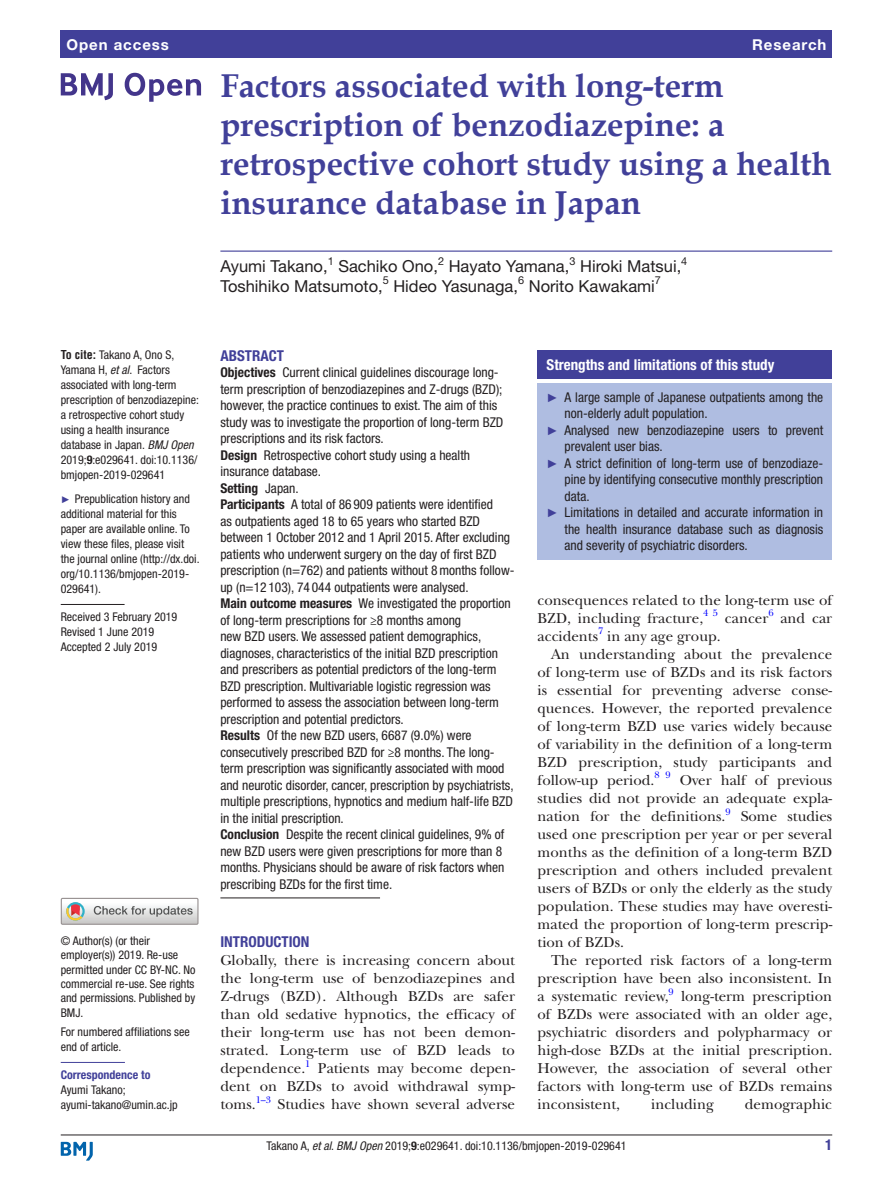
<style>
.page{position:relative;width:893px;height:1191px;background:#fff}
.page>*{position:absolute;margin:0;border:0;box-sizing:border-box;transform-origin:0 0}
.t1{font:700 33px/39px "Book Antiqua";color:#414099}
.t2{font:16.5px "Helvetica Neue LT Std";color:#231f20}
.t3{font:15px/18px "New Baskerville";color:#231f20;text-align:justify}
.t4{font:700 condensed 15px "Helvetica Neue LT Std";color:#fff}
.t5{font:700 condensed 15px "Helvetica Neue LT Std";color:#414099}
.t6{font:700 15px "Helvetica Neue LT Std";letter-spacing:.065em;color:#fff}
.t7{font:condensed 13.5px/16.5px "Helvetica Neue LT Std";color:#231f20}
.t8{font:condensed 12px/15px "Helvetica Neue LT Std";color:#231f20}
.t9{font:700 condensed 12px "Helvetica Neue LT Std";color:#414099}
.t10{font:10.95px "Helvetica Neue LT Std";color:#231f20}
.t11{font:9.9px "New Baskerville";color:#00f}
.s1{font-family:"Helvetica LT Std";font-weight:700}
.s2{font-style:italic}
.s3{font-weight:700}
.s4{font-family:"Arial";font-stretch:normal;font-size:9.75px;color:#414099}
.s5{font-family:"Arial";font-stretch:normal;font-size:12px;color:#414099}
</style>
<div class="page">
<hr style="left:61px;top:1134px;width:771px;height:1px;background:#231f20">
<svg style="left:61px;top:1141px;width:32px;height:19px"></svg>
<div style="left:61px;top:31px;width:771px;height:27px;background:#414099"></div>
<hr style="left:220px;top:250px;width:612px;height:2px;background:#414099">
<hr style="left:61px;top:604px;width:64px;height:1px;background:#231f20">
<hr style="left:61px;top:1062px;width:64px;height:1px;background:#414099">
<svg style="left:61px;top:73px;width:52px;height:27px"></svg>
<svg style="left:125px;top:73px;width:76px;height:29px"></svg>
<div style="left:61px;top:897px;width:138px;height:27px;border:1px solid #969090"></div>
<svg style="left:61px;top:898px;width:137px;height:26px"></svg>
<hr style="left:220px;top:897px;width:160px;height:1px;background:#231f20">
<div style="left:538px;top:350px;width:294px;height:29px;background:#414099"></div>
<div style="left:538px;top:383px;width:294px;height:176px;background:#afbde1"></div>
<p class="t6" style="left:66px;top:35px;width:104px">Open access</p>
<p class="t6" style="left:752px;top:35px;width:76px">Research</p>
<h1 class="t1" style="left:220px;top:66px;width:613px">Factors associated with long-term prescription of benzodiazepine: a retrospective cohort study using a health insurance database in Japan</h1>
<p class="t2" style="left:220px;top:257px;width:109px">Ayumi Takano,</p>
<p class="t10" style="left:328px;top:254px;width:8px">1</p>
<p class="t2" style="left:338px;top:257px;width:101px">Sachiko Ono,</p>
<p class="t10" style="left:438px;top:254px;width:8px">2</p>
<p class="t2" style="left:449px;top:257px;width:122px">Hayato Yamana,</p>
<p class="t10" style="left:569px;top:254px;width:8px">3</p>
<p class="t2" style="left:580px;top:257px;width:103px">Hiroki Matsui,</p>
<p class="t10" style="left:681px;top:254px;width:8px">4</p>
<p class="t2" style="left:220px;top:276px;width:164px">Toshihiko Matsumoto,</p>
<p class="t10" style="left:383px;top:274px;width:8px">5</p>
<p class="t2" style="left:393px;top:276px;width:126px">Hideo Yasunaga,</p>
<p class="t10" style="left:518px;top:274px;width:8px">6</p>
<p class="t2" style="left:529px;top:276px;width:128px">Norito Kawakami</p>
<p class="t10" style="left:655px;top:274px;width:8px">7</p>
<p class="t8" style="left:61px;top:347px;width:140px"><span class="s1">To cite:</span> Takano A, Ono S,<br>Yamana H, <span class="s2">et al</span>. Factors associated with long-term prescription of benzodiazepine: a retrospective cohort study using a health insurance database in Japan. <span class="s2">BMJ Open<br></span>2019;<span class="s3">9</span>:e029641. doi:10.1136/ bmjopen-2019-029641</p>
<p class="t8" style="left:61px;top:491px;width:140px"><span class="s4">►</span> Prepublication history and additional material for this paper are available online. To view these files, please visit the journal online (http://dx.doi. org/10.1136/bmjopen-2019-<br>029641).</p>
<p class="t8" style="left:61px;top:609px;width:118px">Received 3 February 2019<br>Revised 1 June 2019<br>Accepted 2 July 2019</p>
<p class="t8" style="left:61px;top:933px;width:136px;line-height:14.4px">© Author(s) (or their employer(s)) 2019. Re-use permitted under CC BY-NC. No commercial re-use. See rights and permissions. Published by<br>BMJ.</p>
<p class="t8" style="left:61px;top:1024px;width:130px">For numbered affiliations see end of article.</p>
<p class="t9" style="left:61px;top:1067px;width:91px">Correspondence to</p>
<p class="t8" style="left:61px;top:1082px;width:119px">Ayumi Takano; ayumi-takano@umin.ac.jp</p>
<p class="t5" style="left:220px;top:346px;width:65px">Abstract</p>
<p class="t7" style="left:220px;top:364px;width:296px"><span class="s3">Objectives</span> Current clinical guidelines discourage long&shy;term prescription of benzodiazepines and Z-drugs (BZD); however, the practice continues to exist. The aim of this study was to investigate the proportion of long-term BZD prescriptions and its risk factors.<br><span class="s3">Design</span> Retrospective cohort study using a health insurance database.<br><span class="s3">Setting</span> Japan.<br><span class="s3">Participants</span> A total of 86 909 patients were identified<br>as outpatients aged 18 to 65 years who started BZD between 1 October 2012 and 1 April 2015. After excluding patients who underwent surgery on the day of first BZD prescription (n=762) and patients without 8months follow&shy;up (n=12 103), 74 044 outpatients were analysed.<br><span class="s3">Main outcome measures</span> We investigated the proportion of long-term prescriptions for ≥8 months among<br>new BZD users. We assessed patient demographics, diagnoses, characteristics of the initial BZD prescription and prescribers as potential predictors of the long-term BZD prescription. Multivariable logistic regression was performed to assess the association between long-term prescription and potential predictors.<br><span class="s3">Results</span> Of the new BZD users, 6687 (9.0%) were consecutively prescribed BZD for ≥8 months. The long&shy;term prescription was significantly associated with mood and neurotic disorder, cancer, prescription by psychiatrists, multiple prescriptions, hypnotics and medium half-life BZD in the initial prescription.<br><span class="s3">Conclusion</span> Despite the recent clinical guidelines, 9% of new BZD users were given prescriptions for more than 8 months. Physicians should be aware of risk factors when prescribing BZDs for the first time.</p>
<p class="t5" style="left:220px;top:933px;width:91px">Introduction</p>
<p class="t3" style="left:220px;top:951px;width:296px">Globally, there is increasing concern about the long-term use of benzodiazepines and Z-drugs (BZD). Although BZDs are safer than old sedative hypnotics, the efficacy of their long-term use has not been demon&shy;strated. Long-term use of BZD leads to dependence.</p>
<p class="t11" style="left:305px;top:1057px;width:7px">1</p>
<p class="t3" style="left:220px;top:1059px;width:296px;text-indent:98px">Patients may become depen&shy;dent on BZDs to avoid withdrawal symp&shy;toms.<sup>1–3</sup> Studies have shown several adverse</p>
<p class="t4" style="left:547px;top:355px;width:229px">Strengths and limitations of this study</p>
<p class="t7" style="left:547px;top:388px;width:278px"><span class="s5">►</span> A large sample of Japanese outpatients among the</p>
<p class="t7" style="left:565px;top:405px;width:145px">non-elderly adult population.</p>
<p class="t7" style="left:547px;top:421px;width:278px"><span class="s5">►</span> Analysed new benzodiazepine users to prevent</p>
<p class="t7" style="left:565px;top:438px;width:100px">prevalent user bias.</p>
<p class="t7" style="left:547px;top:454px;width:278px"><span class="s5">►</span> A strict definition of long-term use of benzodiaze-</p>
<p class="t7" style="left:565px;top:471px;width:260px">pine by identifying consecutive monthly prescription</p>
<p class="t7" style="left:565px;top:487px;width:27px">data.</p>
<p class="t7" style="left:547px;top:504px;width:278px"><span class="s5">►</span> Limitations in detailed and accurate information in</p>
<p class="t7" style="left:565px;top:520px;width:260px">the health insurance database such as diagnosis</p>
<p class="t7" style="left:565px;top:537px;width:185px">and severity of psychiatric disorders.</p>
<p class="t3" style="left:538px;top:591px;width:296px">consequences related to the long-term use of<br>BZD, including fracture,<sup>4</sup> <sup>5</sup></p>
<p class="t11" style="left:768px;top:607px;width:7px">6</p>
<p class="t3" style="left:780px;top:609px;width:53px">and car</p>
<p class="t3" style="left:725px;top:609px;width:45px">cancer</p>
<p class="t11" style="left:598px;top:625px;width:7px">7</p>
<p class="t3" style="left:538px;top:627px;width:62px">accidents</p>
<p class="t3" style="left:607px;top:627px;width:115px">in any age group.</p>
<p class="t3" style="left:551px;top:645px;width:283px">An understanding about the prevalence</p>
<p class="t3" style="left:538px;top:663px;width:296px">of long-term use of BZDs and its risk factors</p>
<p class="t3" style="left:538px;top:681px;width:296px">is essential for preventing adverse conse-</p>
<p class="t3" style="left:538px;top:699px;width:296px">quences. However, the reported prevalence</p>
<p class="t3" style="left:538px;top:717px;width:296px">of long-term BZD use varies widely because</p>
<p class="t3" style="left:538px;top:735px;width:296px">of variability in the definition of a long-term</p>
<p class="t3" style="left:538px;top:753px;width:296px">BZD prescription, study participants and</p>
<p class="t3" style="left:538px;top:771px;width:118px">follow-up period.</p>
<p class="t11" style="left:654px;top:769px;width:18px">8 9</p>
<p class="t3" style="left:538px;top:771px;width:296px;text-indent:142px">Over half of previous studies did not provide an adequate expla&shy;nation for the definitions.</p>
<p class="t11" style="left:725px;top:805px;width:7px">9</p>
<p class="t3" style="left:538px;top:807px;width:296px;text-indent:203px">Some studies used one prescription per year or per several months as the definition of a long-term BZD prescription and others included prevalent users of BZDs or only the elderly as the study population. These studies may have overesti&shy;mated the proportion of long-term prescrip&shy;tion of BZDs.</p>
<p class="t3" style="left:538px;top:951px;width:296px;text-indent:14px">The reported risk factors of a long-term prescription have been also inconsistent. In a systematic review,<sup>9</sup></p>
<p class="t3" style="left:538px;top:987px;width:296px;text-indent:143px">long-term prescription of BZDs were associated with an older age, psychiatric disorders and polypharmacy or high-dose BZDs at the initial prescription.<br>However, the association of several other factors with long-term use of BZDs remains inconsistent,</p>
<p class="t3" style="left:651px;top:1095px;width:64px">including</p>
<p class="t3" style="left:745px;top:1095px;width:89px">demographic</p>
<p class="t8" style="left:266px;top:1137px;width:362px">Takano A, <span class="s2">et al</span>. <span class="s2">BMJ Open</span> 2019;<span class="s3">9</span>:e029641. doi:10.1136/bmjopen-2019-029641</p>
<p class="t5" style="left:825px;top:1135px;width:9px">1</p>
</div>
